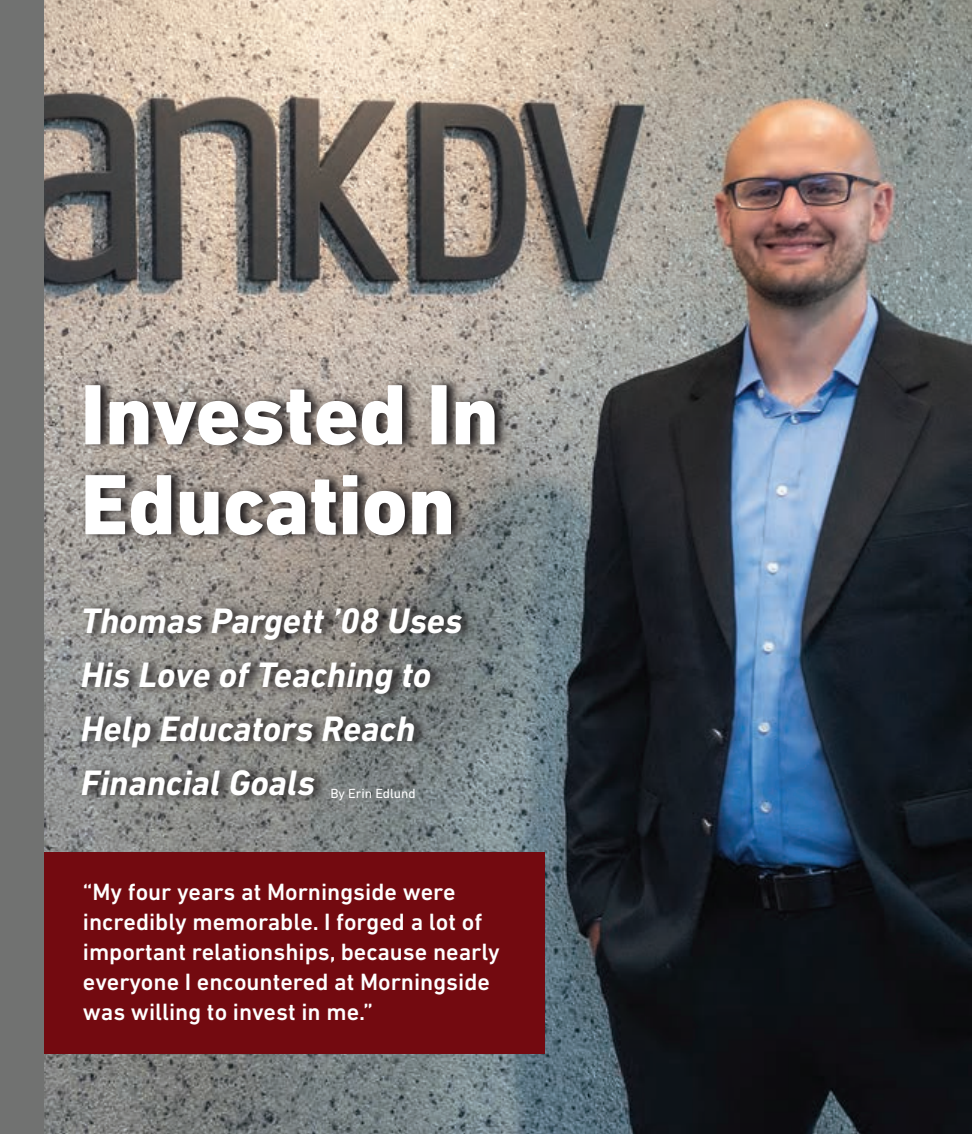
<style>
.page{position:relative;width:972px;height:1134px;background:#fff}
.page>*{position:absolute;margin:0;border:0;box-sizing:border-box;transform-origin:0 0}
.t1{font:800 87px/90px "DIN Next LT Pro";color:#fff}
.t2{font:italic 700 36px/54px "DIN Next LT Pro";color:#fff}
.t3{font:500 24px/30px "DIN Next LT Pro";color:#fff}
.t4{font:13.5px "DIN Next LT Pro";color:#fff}
</style>
<div class="page">
<img style="left:43px;top:0;width:929px;height:1134px">
<svg style="left:81px;top:377px;width:428px;height:427px;background:#7c7976"></svg>
<div style="left:21px;top:852px;width:523px;height:202px;background:#730a10"></div>
<div style="left:0;top:0;width:43px;height:1134px;background:#717271"></div>
<h1 class="t1" style="left:81px;top:370px;width:420px">Invested In<br>Education</h1>
<h2 class="t2" style="left:81px;top:594px;width:383px">Thomas Pargett ’08 Uses<br>His Love of Teaching to<br>Help Educators Reach<br>Financial Goals</h2>
<p class="t4" style="left:330px;top:785px;width:87px">By Erin Edlund</p>
<p class="t3" style="left:83px;top:877px;width:419px">“My four years at Morningside were incredibly memorable. I forged a lot of important relationships, because nearly everyone I encountered at Morningside was willing to invest in me.”</p>
</div>
